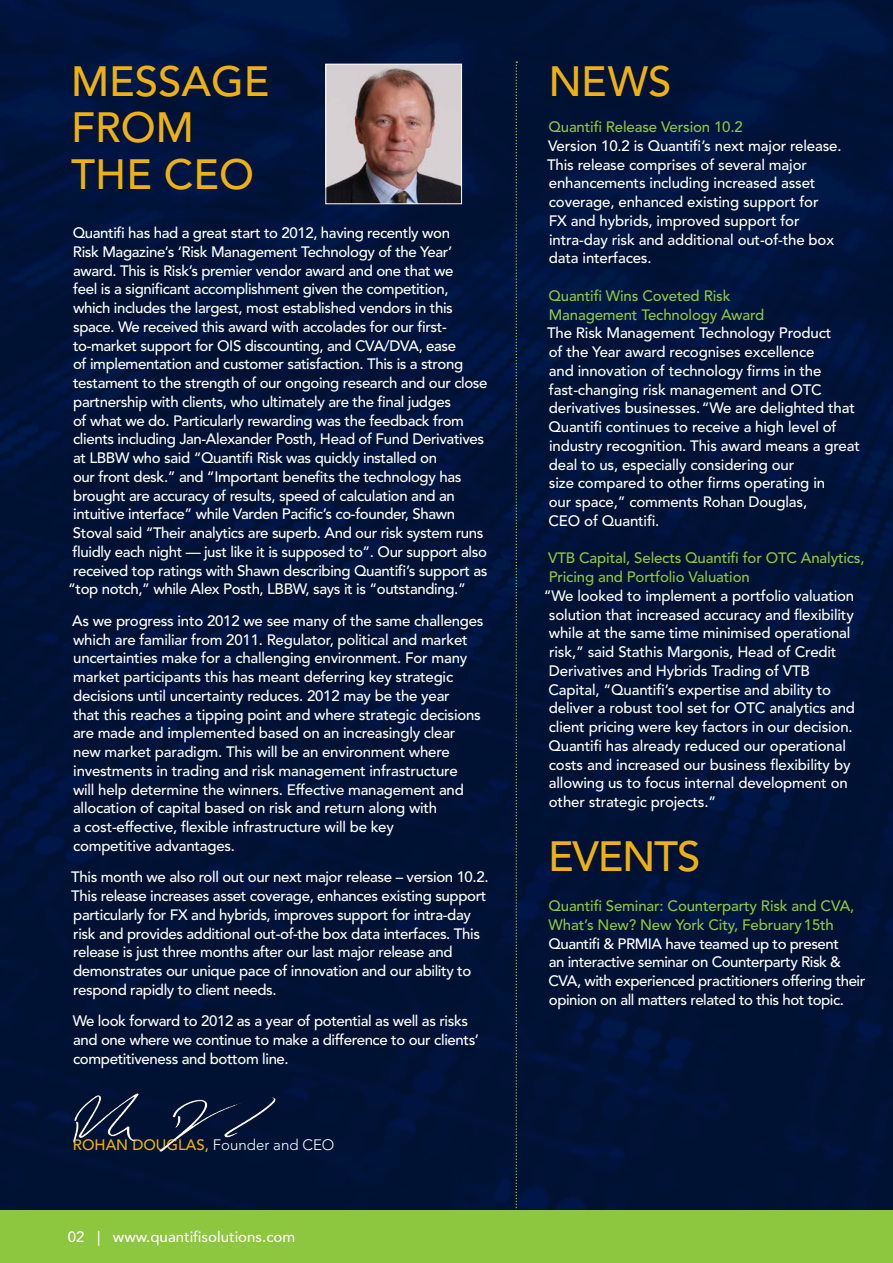
<style>
.page{position:relative;width:893px;height:1263px;background:#fff}
.page>*{position:absolute;margin:0;border:0;box-sizing:border-box;transform-origin:0 0}
.t1{font:500 42px/46.5px "Avenir LT Std";color:#eeb111}
.t2{font:500 15px/18.8px "Avenir LT Std";letter-spacing:-.025em;color:#fff}
.t3{font:500 15px/18.8px "Avenir LT Std";letter-spacing:-.01em;color:#8dc63f}
.t4{font:500 15px "Avenir LT Std";color:#fff}
.t5{font:500 15px "Avenir LT Std";color:#eeb111}
.s1{font-weight:300;color:#fff}
</style>
<div class="page">
<img style="left:0;top:0;width:893px;height:1210px">
<img style="left:327px;top:66px;width:133px;height:136px">
<div style="left:325px;top:64px;width:137px;height:140px;border:1px solid #fff"></div>
<img style="left:67px;top:1091px;width:213px;height:61px">
<svg style="left:515px;top:61px;width:2px;height:1149px"></svg>
<div style="left:0;top:1210px;width:893px;height:53px;background:#8dc63f"></div>
<h1 class="t1" style="left:71px;top:62px;width:200px">MESSAGE<br>FROM<br>THE CEO</h1>
<h1 class="t1" style="left:549px;top:62px;width:124px">NEWS</h1>
<p class="t3" style="left:548px;top:119px;width:196px">Quantifi Release Version 10.2</p>
<p class="t2" style="left:547px;top:138px;width:296px">Version 10.2 is Quantifi’s next major release.<br>This release comprises of several major enhancements including increased asset coverage, enhanced existing support for<br>FX and hybrids, improved support for intra-day risk and additional out-of-the box data interfaces.</p>
<p class="t3" style="left:548px;top:288px;width:217px">Quantifi Wins Coveted Risk<br>Management Technology Award</p>
<p class="t2" style="left:547px;top:325px;width:314px">The Risk Management Technology Product<br>of the Year award recognises excellence<br>and innovation of technology firms in the fast-changing risk management and OTC derivatives businesses. “We are delighted that Quantifi continues to receive a high level of industry recognition. This award means a great deal to us, especially considering our<br>size compared to other firms operating in<br>our space,” comments Rohan Douglas,<br>CEO of Quantifi.</p>
<p class="t3" style="left:548px;top:550px;width:318px">VTB Capital, Selects Quantifi for OTC Analytics,<br>Pricing and Portfolio Valuation</p>
<p class="t2" style="left:548px;top:588px;width:308px;text-indent:-5px">“We looked to implement a portfolio valuation solution that increased accuracy and flexibility while at the same time minimised operational risk,” said Stathis Margonis, Head of Credit Derivatives and Hybrids Trading of VTB Capital, “Quantifi’s expertise and ability to deliver a robust tool set for OTC analytics and client pricing were key factors in our decision.<br>Quantifi has already reduced our operational costs and increased our business flexibility by allowing us to focus internal development on other strategic projects.”</p>
<h1 class="t1" style="left:548px;top:837px;width:154px">EVENTS</h1>
<p class="t3" style="left:548px;top:898px;width:307px">Quantifi Seminar: Counterparty Risk and CVA,<br>What’s New? New York City, February 15th</p>
<p class="t2" style="left:548px;top:935px;width:318px">Quantifi &amp; PRMIA have teamed up to present<br>an interactive seminar on Counterparty Risk &amp; CVA, with experienced practitioners offering their opinion on all matters related to this hot topic.</p>
<p class="t2" style="left:73px;top:225px;width:379px">Quantifi has had a great start to 2012, having recently won</p>
<p class="t2" style="left:73px;top:244px;width:381px">Risk Magazine’s ‘Risk Management Technology of the Year’</p>
<p class="t2" style="left:73px;top:263px;width:382px">award. This is Risk’s premier vendor award and one that we</p>
<p class="t2" style="left:73px;top:281px;width:377px">feel is a significant accomplishment given the competition,</p>
<p class="t2" style="left:73px;top:300px;width:381px">which includes the largest, most established vendors in this</p>
<p class="t2" style="left:73px;top:319px;width:375px">space. We received this award with accolades for our first-</p>
<p class="t2" style="left:73px;top:338px;width:385px">to-market support for OIS discounting, and CVA/DVA, ease</p>
<p class="t2" style="left:73px;top:356px;width:392px">of implementation and customer satisfaction. This is a strong</p>
<p class="t2" style="left:73px;top:375px;width:416px">testament to the strength of our ongoing research and our close</p>
<p class="t2" style="left:73px;top:394px;width:379px">partnership with clients, who ultimately are the final judges</p>
<p class="t2" style="left:73px;top:413px;width:392px">of what we do. Particularly rewarding was the feedback from</p>
<p class="t2" style="left:73px;top:431px;width:413px">clients including Jan-Alexander Posth, Head of Fund Derivatives</p>
<p class="t2" style="left:73px;top:450px;width:365px">at LBBW who said “Quantifi Risk was quickly installed on</p>
<p class="t2" style="left:73px;top:469px;width:390px">our front desk.” and “Important benefits the technology has</p>
<p class="t2" style="left:73px;top:488px;width:383px">brought are accuracy of results, speed of calculation and an</p>
<p class="t2" style="left:73px;top:506px;width:383px">intuitive interface” while Varden Pacific’s co-founder, Shawn</p>
<p class="t2" style="left:73px;top:525px;width:412px">Stoval said “Their analytics are superb. And our risk system runs</p>
<p class="t2" style="left:73px;top:544px;width:416px">fluidly each night — just like it is supposed to”. Our support also</p>
<p class="t2" style="left:73px;top:563px;width:416px">received top ratings with Shawn describing Quantifi’s support as</p>
<p class="t2" style="left:68px;top:581px;width:399px">“top notch,” while Alex Posth, LBBW, says it is “outstanding.”</p>
<p class="t2" style="left:72px;top:613px;width:413px">As we progress into 2012 we see many of the same challenges which are familiar from 2011. Regulator, political and market uncertainties make for a challenging environment. For many market participants this has meant deferring key strategic decisions until uncertainty reduces. 2012 may be the year<br>that this reaches a tipping point and where strategic decisions are made and implemented based on an increasingly clear new market paradigm. This will be an environment where investments in trading and risk management infrastructure<br>will help determine the winners. Effective management and allocation of capital based on risk and return along with<br>a cost-effective, flexible infrastructure will be key<br>competitive advantages.</p>
<p class="t2" style="left:71px;top:869px;width:419px">This month we also roll out our next major release – version 10.2.<br>This release increases asset coverage, enhances existing support particularly for FX and hybrids, improves support for intra-day risk and provides additional out-of-the box data interfaces. This release is just three months after our last major release and demonstrates our unique pace of innovation and our ability to respond rapidly to client needs.</p>
<p class="t2" style="left:73px;top:1013px;width:408px">We look forward to 2012 as a year of potential as well as risks and one where we continue to make a difference to our clients’ competitiveness and bottom line.</p>
<p class="t5" style="left:73px;top:1138px;width:263px">ROHAN DOUGLAS, <span class="s1">Founder and CEO</span></p>
<p class="t4" style="left:68px;top:1230px;width:229px">02 | www.quantifisolutions.com</p>
</div>
